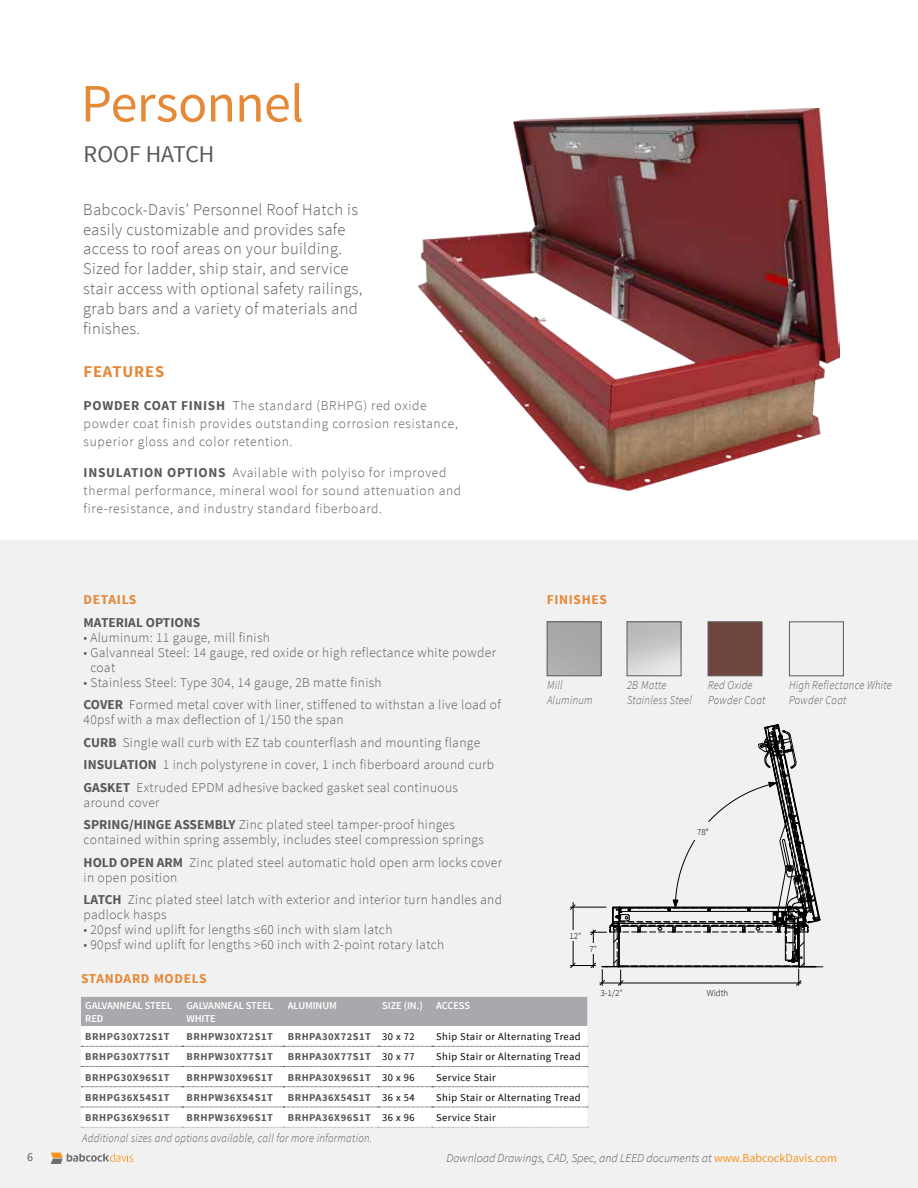
<style>
.page{position:relative;width:918px;height:1188px;background:#fff}
.page>*{position:absolute;margin:0;border:0;box-sizing:border-box;transform-origin:0 0}
.t1{font:54px "Source Sans Pro";letter-spacing:-.01em;color:#e58837}
.t2{font:24px "Source Sans Pro";color:#58595b}
.t3{font:300 16.5px/19.8px "Source Sans Pro";letter-spacing:.02em;color:#58595b}
.t4{font:700 16.5px "Source Sans Pro";letter-spacing:.05em;color:#e58837}
.t5{font:300 13.5px/22.5px "Source Sans Pro";letter-spacing:.025em;color:#58595b}
.t6{font:300 13.5px/18px "Source Sans Pro";letter-spacing:.05em;color:#58595b}
.t7{font:700 13.5px "Source Sans Pro";letter-spacing:.05em;color:#e58837}
.t8{font:700 13.5px "Source Sans Pro";color:#58595b}
.t9{font:italic 300 12px/14.4px "Source Sans Pro";letter-spacing:.025em;color:#58595b;scale:.9 1}
.t10{font:italic 300 12px "Source Sans Pro";color:#58595b}
.t11{font:12px "Source Sans Pro";color:#58595b}
.t12{font:700 10.5px "Source Sans Pro";letter-spacing:.05em;color:#58595b}
.t13{font:10.5px "Source Sans Pro";letter-spacing:.04em;color:#000}
.t14{font:600 10.5px/12.6px "Source Sans Pro";letter-spacing:-.01em;color:#fff}
.t15{font:300 9.15px "Source Sans Pro";color:#000}
.s1{font-weight:700}
.s2{font-weight:400;color:#000}
.s3{font-weight:400;font-style:normal;color:#f7941e}
</style>
<div class="page">
<div style="left:0;top:540px;width:918px;height:648px;background:#f1f1f2"></div>
<svg style="left:51px;top:1153px;width:83px;height:11px"></svg>
<img style="left:417px;top:108px;width:423px;height:383px">
<svg style="left:570px;top:724px;width:253px;height:262px"></svg>
<div style="left:789px;top:621px;width:55px;height:55px;border:1px solid #58595b"></div>
<div style="left:627px;top:621px;width:54px;height:55px;border:1px solid #58595b"></div>
<div style="left:81px;top:997px;width:506px;height:29px;background:#a7a9ac"></div>
<div style="left:81px;top:1026px;width:506px;height:101px;background:#fff"></div>
<svg style="left:81px;top:1046px;width:507px;height:1px"></svg>
<svg style="left:81px;top:1066px;width:507px;height:1px"></svg>
<svg style="left:81px;top:1087px;width:507px;height:1px"></svg>
<svg style="left:81px;top:1107px;width:507px;height:1px"></svg>
<svg style="left:81px;top:1127px;width:507px;height:1px"></svg>
<div style="left:547px;top:621px;width:55px;height:55px;border:1px solid #58595b"></div>
<div style="left:708px;top:621px;width:54px;height:55px;background:#6f463e;border:1px solid #58595b"></div>
<h1 class="t1" style="left:81px;top:70px;width:224px">Personnel</h1>
<h2 class="t2" style="left:84px;top:139px;width:132px">ROOF HATCH</h2>
<p class="t3" style="left:83px;top:200px;width:281px">Babcock-Davis’ Personnel Roof Hatch is easily customizable and provides safe access to roof areas on your building.<br>Sized for ladder, ship stair, and service stair access with optional safety railings, grab bars and a variety of materials and finishes.</p>
<p class="t4" style="left:84px;top:361px;width:82px">FEATURES</p>
<p class="t6" style="left:84px;top:396px;width:376px"><span class="s1">POWDER COAT FINISH</span> The standard (BRHPG) red oxide powder coat finish provides outstanding corrosion resistance, superior gloss and color retention.</p>
<p class="t6" style="left:84px;top:464px;width:379px"><span class="s1">INSULATION OPTIONS</span> Available with polyiso for improved thermal performance, mineral wool for sound attenuation and fire-resistance, and industry standard fiberboard.</p>
<p class="t7" style="left:84px;top:591px;width:54px">DETAILS</p>
<p class="t8" style="left:84px;top:613px;width:118px">MATERIAL OPTIONS</p>
<p class="t5" style="left:84px;top:626px;width:188px">• Aluminum: 11 gauge, mill finish</p>
<p class="t5" style="left:90px;top:645px;width:407px;line-height:15px;text-indent:-7px">• Galvanneal Steel: 14 gauge, red oxide or high reflectance white powder coat</p>
<p class="t5" style="left:84px;top:671px;width:419px">• Stainless Steel: Type 304, 14 gauge, 2B matte finish<br><span class="s1">COVER</span> Formed metal cover with liner, stiffened to withstan a live load of</p>
<p class="t5" style="left:84px;top:708px;width:412px">40psf with a max deflection of 1/150 the span<br><span class="s1">CURB</span> Single wall curb with EZ tab counterflash and mounting flange <span class="s1">INSULATION</span> 1 inch polystyrene in cover, 1 inch fiberboard around curb <span class="s1">GASKET</span> Extruded EPDM adhesive backed gasket seal continuous</p>
<p class="t5" style="left:84px;top:791px;width:373px">around cover<br><span class="s1">SPRING/HINGE ASSEMBLY</span> Zinc plated steel tamper-proof hinges</p>
<p class="t5" style="left:84px;top:828px;width:420px">contained within spring assembly, includes steel compression springs<br><span class="s1">HOLD OPEN ARM</span> Zinc plated steel automatic hold open arm locks cover</p>
<p class="t5" style="left:84px;top:866px;width:420px">in open position<br><span class="s1">LATCH</span> Zinc plated steel latch with exterior and interior turn handles and</p>
<p class="t5" style="left:84px;top:903px;width:84px">padlock hasps</p>
<p class="t5" style="left:84px;top:918px;width:310px">• 20psf wind uplift for lengths ≤60 inch with slam latch</p>
<p class="t5" style="left:84px;top:933px;width:362px">• 90psf wind uplift for lengths &gt;60 inch with 2-point rotary latch</p>
<p class="t7" style="left:81px;top:970px;width:127px">STANDARD MODELS</p>
<p class="t7" style="left:547px;top:591px;width:62px">FINISHES</p>
<p class="t9" style="left:547px;top:678px;width:52px">Mill<br>Aluminum</p>
<p class="t9" style="left:627px;top:678px;width:74px">2B Matte<br>Stainless Steel</p>
<p class="t9" style="left:708px;top:678px;width:65px">Red Oxide<br>Powder Coat</p>
<p class="t9" style="left:789px;top:678px;width:116px">High Reflectance White<br>Powder Coat</p>
<p class="t15" style="left:570px;top:931px;width:14px">12"</p>
<p class="t15" style="left:589px;top:943px;width:9px">7"</p>
<p class="t15" style="left:697px;top:827px;width:13px">78°</p>
<p class="t15" style="left:600px;top:988px;width:24px">3-1/2"</p>
<p class="t15" style="left:707px;top:988px;width:23px">Width</p>
<p class="t14" style="left:85px;top:1000px;width:88px">GALVANNEAL STEEL<br>RED</p>
<p class="t14" style="left:187px;top:1000px;width:88px">GALVANNEAL STEEL<br>WHITE</p>
<p class="t14" style="left:288px;top:1000px;width:51px">ALUMINUM</p>
<p class="t14" style="left:382px;top:1000px;width:42px">SIZE (IN.)</p>
<p class="t14" style="left:436px;top:1000px;width:35px">ACCESS</p>
<p class="t12" style="left:85px;top:1030px;width:86px">BRHPG30X72S1T</p>
<p class="t12" style="left:187px;top:1030px;width:88px">BRHPW30X72S1T</p>
<p class="t12" style="left:288px;top:1030px;width:128px">BRHPA30X72S1T <span class="s2">30 x 72</span></p>
<p class="t13" style="left:436px;top:1030px;width:146px">Ship Stair or Alternating Tread</p>
<p class="t12" style="left:85px;top:1050px;width:86px">BRHPG30X77S1T</p>
<p class="t12" style="left:187px;top:1050px;width:88px">BRHPW30X77S1T</p>
<p class="t12" style="left:288px;top:1050px;width:128px">BRHPA30X77S1T <span class="s2">30 x 77</span></p>
<p class="t13" style="left:436px;top:1050px;width:146px">Ship Stair or Alternating Tread</p>
<p class="t12" style="left:85px;top:1070px;width:86px">BRHPG30X96S1T</p>
<p class="t12" style="left:187px;top:1070px;width:88px">BRHPW30X96S1T</p>
<p class="t12" style="left:288px;top:1070px;width:128px">BRHPA30X96S1T <span class="s2">30 x 96</span></p>
<p class="t13" style="left:436px;top:1071px;width:61px">Service Stair</p>
<p class="t12" style="left:85px;top:1091px;width:86px">BRHPG36X54S1T</p>
<p class="t12" style="left:187px;top:1091px;width:88px">BRHPW36X54S1T</p>
<p class="t12" style="left:288px;top:1091px;width:128px">BRHPA36X54S1T <span class="s2">36 x 54</span></p>
<p class="t13" style="left:436px;top:1091px;width:146px">Ship Stair or Alternating Tread</p>
<p class="t12" style="left:85px;top:1111px;width:86px">BRHPG36X96S1T</p>
<p class="t12" style="left:187px;top:1111px;width:88px">BRHPW36X96S1T</p>
<p class="t12" style="left:288px;top:1111px;width:128px">BRHPA36X96S1T <span class="s2">36 x 96</span></p>
<p class="t13" style="left:436px;top:1111px;width:61px">Service Stair</p>
<p class="t9" style="left:82px;top:1131px;width:324px">Additional sizes and options available, call for more information.</p>
<p class="t11" style="left:27px;top:1150px;width:7px">6</p>
<p class="t10" style="left:447px;top:1151px;width:392px">Download Drawings, CAD, Spec, and LEED documents at <span class="s3">www.BabcockDavis.com</span></p>
</div>
